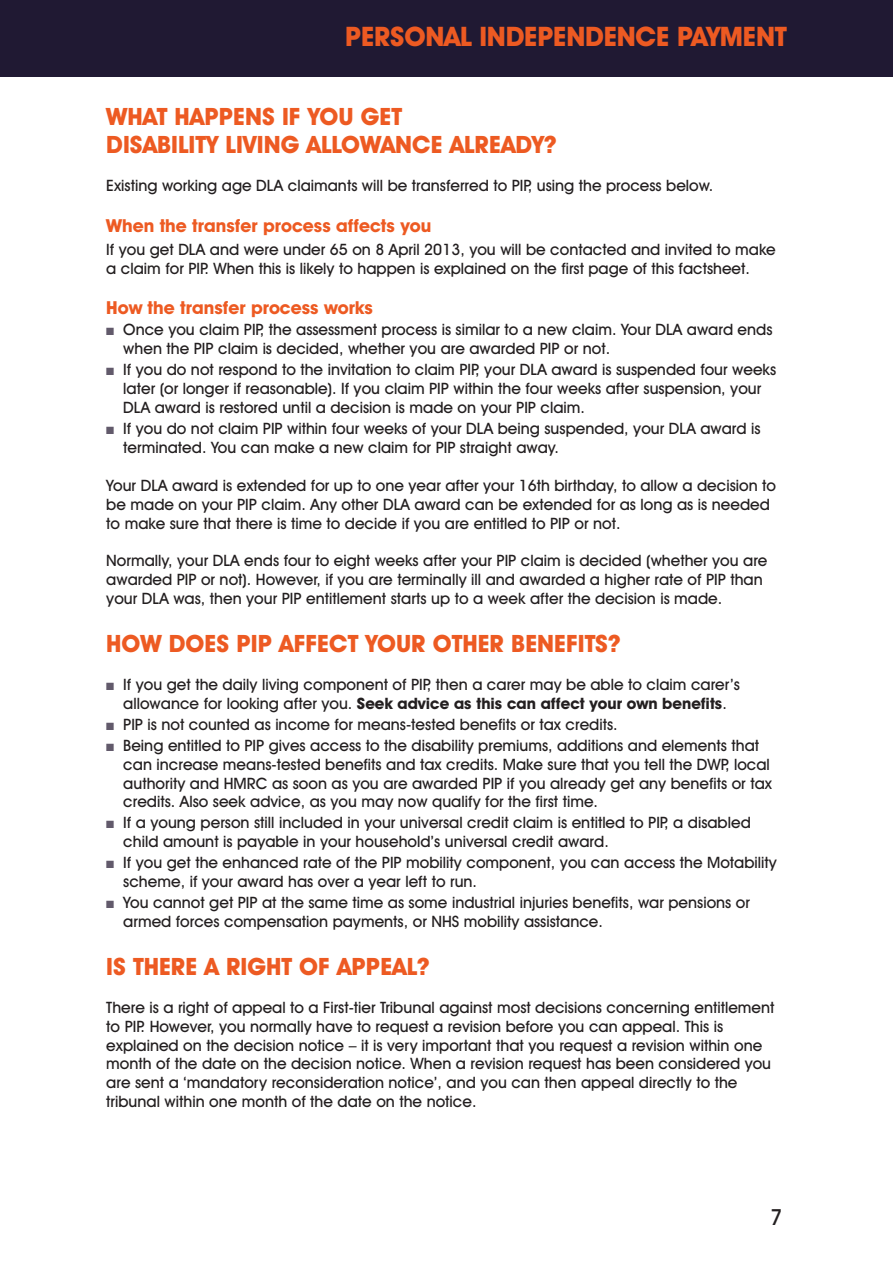
<style>
.page{position:relative;width:893px;height:1263px;background:#fff}
.page>*{position:absolute;margin:0;border:0;box-sizing:border-box;transform-origin:0 0}
.t1{font:700 27px "Avant Garde IT Cby BT";letter-spacing:-.01em;color:#ed5a22}
.Headings{font:700 24px/28.8px "Avant Garde IT Cby BT";color:#ed5a22}
.t2{font:500 22.35px "Avant Garde IT Cby BT";color:#231f20}
.Sub_Headings{font:700 18px "Avant Garde IT Cby BT";color:#ed5a22}
.t3{font:500 15.75px/18.9px "Avant Garde IT Cby BT";color:#231f20}
.s1{color:#625a6b}
.s2{font-weight:700}
</style>
<div class="page">
<div style="left:0;top:0;width:893px;height:77px;background:#201933"></div>
<p class="t1" style="left:345px;top:20px;width:443px">PERSONAL INDEPENDENCE PAYMENT</p>
<p class="Headings" style="left:106px;top:102px;width:452px">WHAT HAPPENS IF YOU GET<br>DISABILITY LIVING ALLOWANCE ALREADY?</p>
<p class="t3" style="left:106px;top:176px;width:609px">Existing working age DLA claimants will be transferred to PIP, using the process below.</p>
<p class="Sub_Headings" style="left:106px;top:214px;width:327px">When the transfer process affects you</p>
<p class="t3" style="left:106px;top:240px;width:671px">If you get DLA and were under 65 on 8 April 2013, you will be contacted and invited to make a claim for PIP. When this is likely to happen is explained on the first page of this factsheet.</p>
<p class="Sub_Headings" style="left:106px;top:297px;width:268px">How the transfer process works</p>
<p class="t3" style="left:123px;top:320px;width:651px;text-indent:-17px"><span class="s1">■</span> Once you claim PIP, the assessment process is similar to a new claim. Your DLA award ends when the PIP claim is decided, whether you are awarded PIP or not.</p>
<p class="t3" style="left:123px;top:360px;width:654px;text-indent:-17px"><span class="s1">■</span> If you do not respond to the invitation to claim PIP, your DLA award is suspended four weeks later (or longer if reasonable). If you claim PIP within the four weeks after suspension, your<br>DLA award is restored until a decision is made on your PIP claim.</p>
<p class="t3" style="left:123px;top:419px;width:639px;text-indent:-17px"><span class="s1">■</span> If you do not claim PIP within four weeks of your DLA being suspended, your DLA award is terminated. You can make a new claim for PIP straight away.</p>
<p class="t3" style="left:106px;top:476px;width:671px">Your DLA award is extended for up to one year after your 16th birthday, to allow a decision to be made on your PIP claim. Any other DLA award can be extended for as long as is needed to make sure that there is time to decide if you are entitled to PIP or not.</p>
<p class="t3" style="left:106px;top:551px;width:663px">Normally, your DLA ends four to eight weeks after your PIP claim is decided (whether you are awarded PIP or not). However, if you are terminally ill and awarded a higher rate of PIP than your DLA was, then your PIP entitlement starts up to a week after the decision is made.</p>
<p class="Headings" style="left:106px;top:629px;width:516px">HOW DOES PIP AFFECT YOUR OTHER BENEFITS?</p>
<p class="t3" style="left:106px;top:674px;width:635px;text-align:center"><span class="s1">■</span> If you get the daily living component of PIP, then a carer may be able to claim carer’s allowance for looking after you. <span class="s2">Seek advice as this can affect your own benefits</span>.</p>
<p class="t3" style="left:106px;top:714px;width:513px"><span class="s1">■</span> PIP is not counted as income for means-tested benefits or tax credits.</p>
<p class="t3" style="left:123px;top:735px;width:650px;text-indent:-17px"><span class="s1">■</span> Being entitled to PIP gives access to the disability premiums, additions and elements that can increase means-tested benefits and tax credits. Make sure that you tell the DWP, local authority and HMRC as soon as you are awarded PIP if you already get any benefits or tax credits. Also seek advice, as you may now qualify for the first time.</p>
<p class="t3" style="left:123px;top:813px;width:629px;text-indent:-17px"><span class="s1">■</span> If a young person still included in your universal credit claim is entitled to PIP, a disabled child amount is payable in your household’s universal credit award.</p>
<p class="t3" style="left:123px;top:853px;width:655px;text-indent:-17px"><span class="s1">■</span> If you get the enhanced rate of the PIP mobility component, you can access the Motability scheme, if your award has over a year left to run.</p>
<p class="t3" style="left:123px;top:893px;width:628px;text-indent:-17px"><span class="s1">■</span> You cannot get PIP at the same time as some industrial injuries benefits, war pensions or armed forces compensation payments, or NHS mobility assistance.</p>
<p class="Headings" style="left:106px;top:952px;width:325px">IS THERE A RIGHT OF APPEAL?</p>
<p class="t3" style="left:106px;top:997px;width:670px">There is a right of appeal to a First-tier Tribunal against most decisions concerning entitlement to PIP. However, you normally have to request a revision before you can appeal. This is explained on the decision notice – it is very important that you request a revision within one month of the date on the decision notice. When a revision request has been considered you are sent a ‘mandatory reconsideration notice’, and you can then appeal directly to the tribunal within one month of the date on the notice.</p>
<p class="t2" style="left:770px;top:1203px;width:14px">7</p>
</div>
